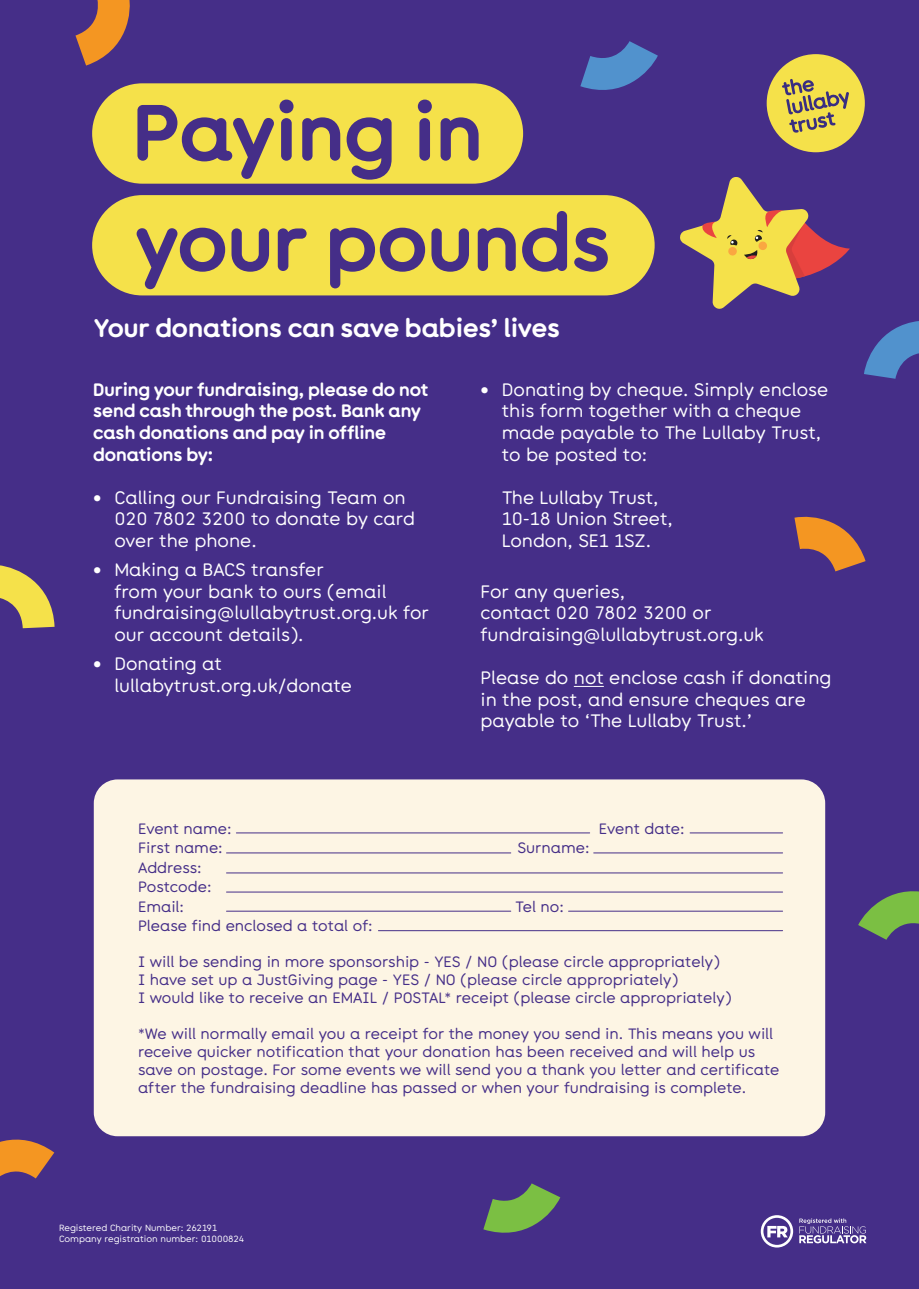
<style>
.page{position:relative;width:919px;height:1289px;background:#fff}
.page>*{position:absolute;margin:0;border:0;box-sizing:border-box;transform-origin:0 0}
.t1{font:700 79.2px/110.2px "Rouna";color:#452e88}
.t2{font:700 25.5px "Rouna";color:#fff}
.t3{font:18px/21.6px "Rouna";color:#fff}
.t4{font:700 18px/21.6px "Rouna";color:#fff}
.t5{font:15px/18px "Rouna";color:#452e88}
.t6{font:9px/10.8px "Rouna";color:#fff}
</style>
<div class="page">
<div style="left:0;top:0;width:918px;height:1288px;background:#452e88"></div>
<div style="left:92px;top:83px;width:431px;height:101px;background:#f5e14a;border-radius:50px"></div>
<div style="left:766px;top:54px;width:98px;height:98px;background:#f5e14a;border-radius:50%"></div>
<svg style="left:782px;top:79px;width:66px;height:54px"></svg>
<div style="left:92px;top:195px;width:562px;height:100px;background:#f5e14a;border-radius:50px"></div>
<svg style="left:483px;top:1183px;width:77px;height:50px"></svg>
<svg style="left:864px;top:321px;width:54px;height:58px"></svg>
<svg style="left:858px;top:891px;width:60px;height:48px"></svg>
<svg style="left:580px;top:41px;width:77px;height:49px"></svg>
<svg style="left:0;top:565px;width:55px;height:63px"></svg>
<svg style="left:75px;top:0;width:55px;height:66px"></svg>
<svg style="left:794px;top:516px;width:71px;height:55px"></svg>
<svg style="left:0;top:1139px;width:54px;height:40px"></svg>
<div style="left:94px;top:779px;width:731px;height:357px;background:#fdf5e4;border-radius:24px"></div>
<svg style="left:680px;top:177px;width:169px;height:132px"></svg>
<hr style="left:573px;top:686px;width:30px;height:1px;background:#fff">
<svg style="left:760px;top:1215px;width:33px;height:32px"></svg>
<svg style="left:799px;top:1218px;width:67px;height:25px"></svg>
<hr style="left:236px;top:832px;width:353px;height:1px;background:#452e88">
<hr style="left:226px;top:852px;width:284px;height:1px;background:#452e88">
<hr style="left:226px;top:872px;width:556px;height:1px;background:#452e88">
<hr style="left:226px;top:891px;width:556px;height:1px;background:#452e88">
<hr style="left:226px;top:910px;width:284px;height:1px;background:#452e88">
<hr style="left:690px;top:832px;width:92px;height:1px;background:#452e88">
<hr style="left:593px;top:852px;width:189px;height:1px;background:#452e88">
<hr style="left:568px;top:910px;width:214px;height:1px;background:#452e88">
<hr style="left:378px;top:930px;width:404px;height:1px;background:#452e88">
<h1 class="t1" style="left:133px;top:75px;width:479px">Paying in your pounds</h1>
<h2 class="t2" style="left:94px;top:311px;width:467px">Your donations can save babies’ lives</h2>
<p class="t4" style="left:93px;top:378px;width:336px">During your fundraising, please do not send cash through the post. Bank any cash donations and pay in offline donations by:</p>
<p class="t3" style="left:114px;top:486px;width:302px;text-indent:-21px">• Calling our Fundraising Team on<br>020 7802 3200 to donate by card over the phone.</p>
<p class="t3" style="left:114px;top:559px;width:316px;text-indent:-21px">• Making a BACS transfer<br>from your bank to ours (email fundraising@lullabytrust.org.uk for our account details).</p>
<p class="t3" style="left:114px;top:652px;width:239px;text-indent:-21px">• Donating at lullabytrust.org.uk/donate</p>
<p class="t3" style="left:502px;top:378px;width:328px;text-indent:-21px">• Donating by cheque. Simply enclose this form together with a cheque made payable to The Lullaby Trust, to be posted to:</p>
<p class="t3" style="left:502px;top:486px;width:172px">The Lullaby Trust,<br>10-18 Union Street,<br>London, SE1 1SZ.</p>
<p class="t3" style="left:480px;top:580px;width:285px">For any queries,<br>contact 020 7802 3200 or fundraising@lullabytrust.org.uk</p>
<p class="t3" style="left:480px;top:667px;width:352px">Please do not enclose cash if donating in the post, and ensure cheques are payable to ‘The Lullaby Trust.’</p>
<p class="t5" style="left:138px;top:819px;width:95px">Event name:</p>
<p class="t5" style="left:598px;top:819px;width:87px">Event date:</p>
<p class="t5" style="left:138px;top:838px;width:86px">First name:</p>
<p class="t5" style="left:517px;top:838px;width:74px">Surname:</p>
<p class="t5" style="left:138px;top:857px;width:75px;line-height:19.5px">Address:<br>Postcode:<br>Email:</p>
<p class="t5" style="left:515px;top:897px;width:50px">Tel no:</p>
<p class="t5" style="left:138px;top:916px;width:236px">Please find enclosed a total of:</p>
<p class="t5" style="left:138px;top:952px;width:595px">I will be sending in more sponsorship - YES / NO (please circle appropriately)<br>I have set up a JustGiving page - YES / NO (please circle appropriately)<br>I would like to receive an EMAIL / POSTAL* receipt (please circle appropriately)</p>
<p class="t5" style="left:138px;top:1024px;width:643px">*We will normally email you a receipt for the money you send in. This means you will receive quicker notification that your donation has been received and will help us save on postage. For some events we will send you a thank you letter and certificate after the fundraising deadline has passed or when your fundraising is complete.</p>
<p class="t6" style="left:59px;top:1222px;width:187px">Registered Charity Number: 262191<br>Company registration number: 01000824</p>
</div>
